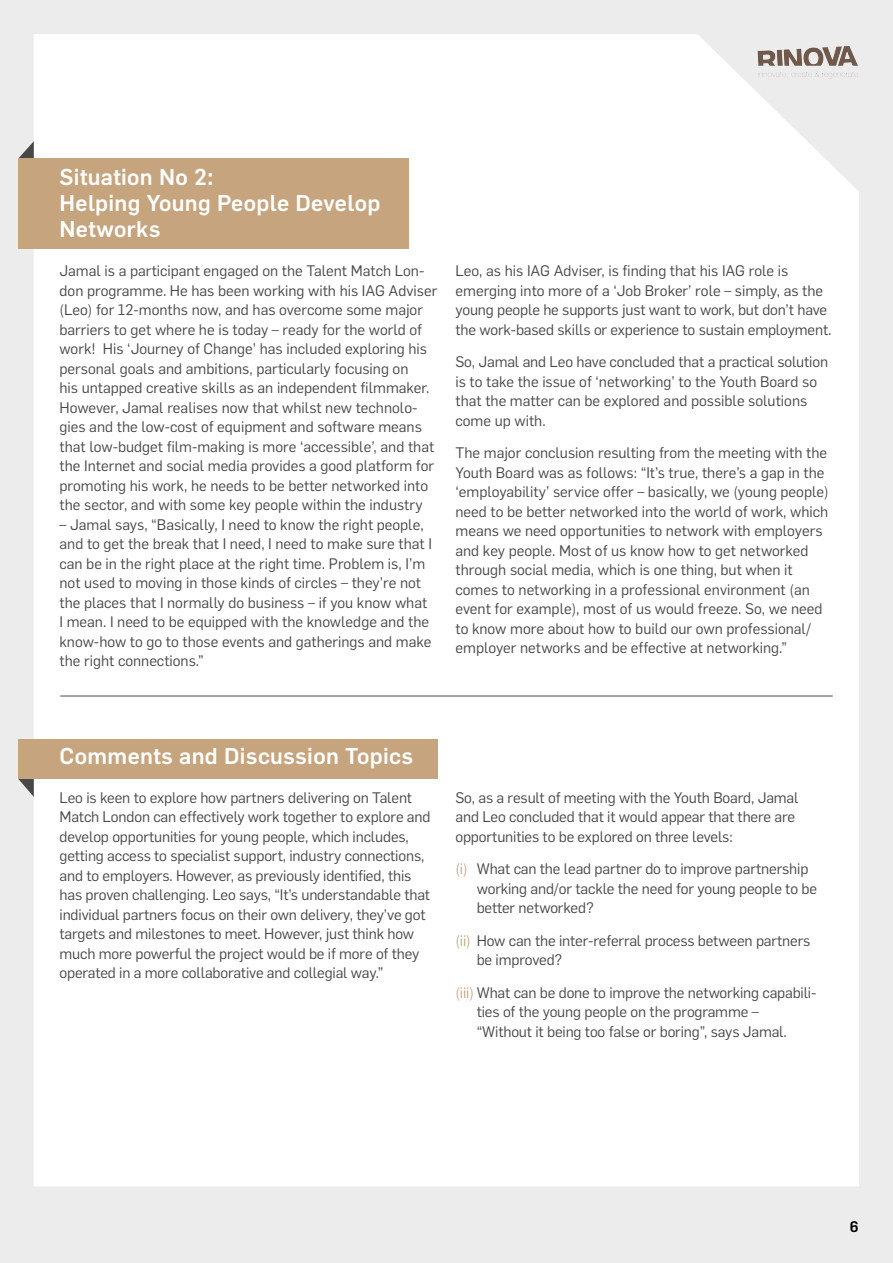
<style>
.page{position:relative;width:893px;height:1263px;background:#ececec}
.page>*{position:absolute;margin:0;border:0;box-sizing:border-box;transform-origin:0 0}
.HEAD{font:500 22.5px/26px "Flama";letter-spacing:.015em;color:#fff}
.Fließtext{font:15px/19.5px "Flama";color:#484847}
.t1{font:500 15px "Flama";color:#000}
.s1{color:#c5a47e}
</style>
<div class="page">
<div style="left:34px;top:34px;width:825px;height:1152px;background:#fff"></div>
<img style="left:750px;top:34px;width:109px;height:57px">
<svg style="left:19px;top:141px;width:15px;height:17px"></svg>
<div style="left:18px;top:158px;width:391px;height:91px;background:#c5a47e"></div>
<hr style="left:60px;top:696px;width:773px;height:1px;background:#484847">
<svg style="left:18px;top:779px;width:16px;height:18px"></svg>
<div style="left:18px;top:739px;width:419px;height:40px;background:#c5a47e"></div>
<p class="HEAD" style="left:60px;top:162px;width:155px">Situation No 2:</p>
<p class="HEAD" style="left:60px;top:188px;width:322px">Helping Young People Develop<br>Networks</p>
<p class="Fließtext" style="left:60px;top:260px;width:379px">Jamal is a participant engaged on the Talent Match Lon&shy;don programme. He has been working with his IAG Adviser (Leo) for 12-months now, and has overcome some major barriers to get where he is today – ready for the world of work! His ‘Journey of Change’ has included exploring his personal goals and ambitions, particularly focusing on<br>his untapped creative skills as an independent filmmaker.<br>However, Jamal realises now that whilst new technolo&shy;gies and the low-cost of equipment and software means that low-budget film-making is more ‘accessible’, and that the Internet and social media provides a good platform for promoting his work, he needs to be better networked into the sector, and with some key people within the industry</p>
<p class="Fließtext" style="left:60px;top:514px;width:374px">– Jamal says, “Basically, I need to know the right people, and to get the break that I need, I need to make sure that I can be in the right place at the right time. Problem is, I’m not used to moving in those kinds of circles – they’re not the places that I normally do business – if you know what I mean. I need to be equipped with the knowledge and the know-how to go to those events and gatherings and make the right connections.”</p>
<p class="Fließtext" style="left:455px;top:260px;width:377px">Leo, as his IAG Adviser, is finding that his IAG role is emerging into more of a ‘Job Broker’ role – simply, as the young people he supports just want to work, but don’t have the work-based skills or experience to sustain employment.</p>
<p class="Fließtext" style="left:455px;top:351px;width:374px">So, Jamal and Leo have concluded that a practical solution is to take the issue of ‘networking’ to the Youth Board so that the matter can be explored and possible solutions come up with.</p>
<p class="Fließtext" style="left:455px;top:442px;width:375px">The major conclusion resulting from the meeting with the Youth Board was as follows: “It’s true, there’s a gap in the ‘employability’ service offer – basically, we (young people) need to be better networked into the world of work, which means we need opportunities to network with employers and key people. Most of us know how to get networked through social media, which is one thing, but when it comes to networking in a professional environment (an event for example), most of us would freeze. So, we need to know more about how to build our own professional/ employer networks and be effective at networking.”</p>
<p class="HEAD" style="left:60px;top:741px;width:355px">Comments and Discussion Topics</p>
<p class="Fließtext" style="left:60px;top:787px;width:372px">Leo is keen to explore how partners delivering on Talent Match London can effectively work together to explore and develop opportunities for young people, which includes, getting access to specialist support, industry connections, and to employers. However, as previously identified, this has proven challenging. Leo says, “It’s understandable that individual partners focus on their own delivery, they’ve got targets and milestones to meet. However, just think how much more powerful the project would be if more of they operated in a more collaborative and collegial way.”</p>
<p class="Fließtext" style="left:455px;top:787px;width:345px">So, as a result of meeting with the Youth Board, Jamal and Leo concluded that it would appear that there are opportunities to be explored on three levels:</p>
<p class="Fließtext" style="left:477px;top:858px;width:342px;text-indent:-21px"><span class="s1">(i)</span> What can the lead partner do to improve partnership working and/or tackle the need for young people to be better networked?</p>
<p class="Fließtext" style="left:477px;top:930px;width:335px;text-indent:-21px"><span class="s1">(ii)</span> How can the inter-referral process between partners be improved?</p>
<p class="Fließtext" style="left:477px;top:982px;width:341px;text-indent:-21px"><span class="s1">(iii)</span> What can be done to improve the networking capabili&shy;ties of the young people on the programme – “Without it being too false or boring”, says Jamal.</p>
<p class="t1" style="left:850px;top:1216px;width:10px">6</p>
</div>
